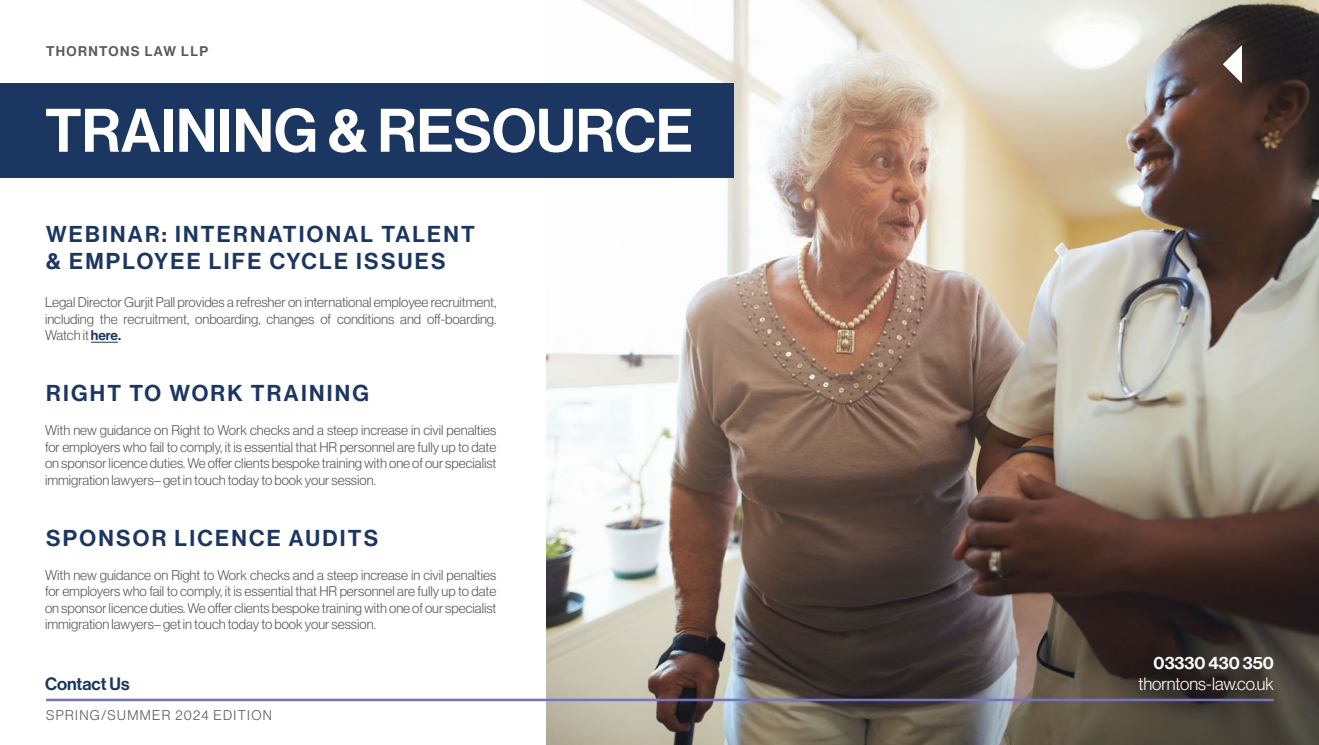
<style>
.page{position:relative;width:1319px;height:745px;background:#fff}
.page>*{position:absolute;margin:0;border:0;box-sizing:border-box;transform-origin:0 0}
.t1{font:60px "N Haas Grotesk DS Pro 65 Md";color:#fff}
.t2{font:22.5px/27px "N Haas Grotesk DS Pro 65 Md";letter-spacing:.1em;color:#1a3661}
.t3{font:17.5px "N Haas Grotesk DS Pro 45 Lt";color:#fff}
.t4{font:17.5px "N Haas Grotesk DS Pro 65 Md";color:#fff}
.t5{font:17.5px "N Haas Grotesk DS Pro 65 Md";color:#1a3661}
.t6{font:13.75px/16.5px "N Haas Grotesk DS Pro 45 Lt";color:#595959;text-align:justify}
.t7{font:13.75px "N Haas Grotesk DS Pro 45 Lt";letter-spacing:.1em;color:#595959}
.t8{font:13.75px "N Haas Grotesk DS Pro 65 Md";letter-spacing:.1em;color:#595959}
.s1{font-family:"N Haas Grotesk DS Pro 65 Md";color:#1a3661}
</style>
<div class="page">
<img style="left:546px;top:0;width:772px;height:744px">
<hr style="left:46px;top:698px;width:1227px;height:2px;background:#7474c1">
<svg style="left:1222px;top:45px;width:19px;height:38px"></svg>
<div style="left:0;top:83px;width:733px;height:94px;background:#1a3661"></div>
<svg style="left:91px;top:342px;width:27px;height:1px"></svg>
<p class="t8" style="left:46px;top:43px;width:164px">THORNTONS LAW LLP</p>
<h1 class="t1" style="left:45px;top:96px;width:649px">TRAINING &amp; RESOURCE</h1>
<h2 class="t2" style="left:46px;top:221px;width:430px">WEBINAR: INTERNATIONAL TALENT &amp; EMPLOYEE LIFE CYCLE ISSUES</h2>
<p class="t6" style="left:45px;top:294px;width:453px">Legal Director Gurjit Pall provides a refresher on international employee recruitment, including the recruitment, onboarding, changes of conditions and off-boarding.<br>Watch it <span class="s1">here.</span></p>
<h2 class="t2" style="left:46px;top:380px;width:324px">RIGHT TO WORK TRAINING</h2>
<p class="t6" style="left:45px;top:422px;width:452px">With new guidance on Right to Work checks and a steep increase in civil penalties for employers who fail to comply, it is essential that HR personnel are fully up to date on sponsor licence duties. We offer clients bespoke training with one of our specialist immigration lawyers– get in touch today to book your session.</p>
<h2 class="t2" style="left:46px;top:524px;width:333px">SPONSOR LICENCE AUDITS</h2>
<p class="t6" style="left:45px;top:566px;width:452px">With new guidance on Right to Work checks and a steep increase in civil penalties for employers who fail to comply, it is essential that HR personnel are fully up to date on sponsor licence duties. We offer clients bespoke training with one of our specialist immigration lawyers– get in touch today to book your session.</p>
<p class="t5" style="left:45px;top:673px;width:86px">Contact Us</p>
<p class="t7" style="left:46px;top:707px;width:227px">SPRING/SUMMER 2024 EDITION</p>
<p class="t4" style="left:1153px;top:652px;width:122px">03330 430 350</p>
<p class="t3" style="left:1138px;top:674px;width:137px">thorntons-law.co.uk</p>
</div>
